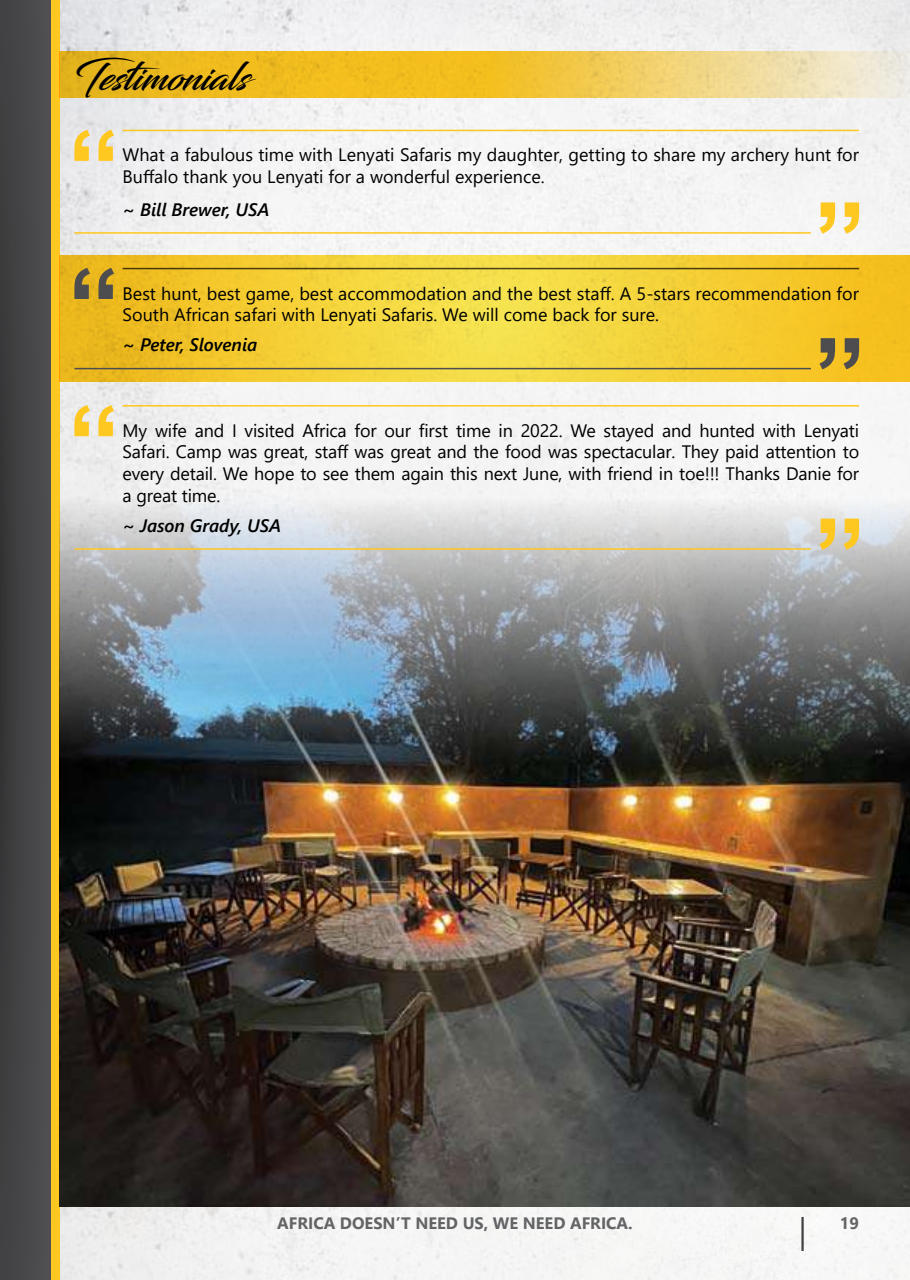
<style>
.page{position:relative;width:910px;height:1280px;background:#fff}
.page>*{position:absolute;margin:0;border:0;box-sizing:border-box;transform-origin:0 0}
.t1{font:39px "Blacksword";color:#000}
.t2{font:18px/21.6px "Segoe UI";color:#000}
.t3{font:italic 600 18px "Segoe UI";color:#000}
.t4{font:700 16.5px "Segoe UI";color:#636466}
</style>
<div class="page">
<img style="left:60px;top:0;width:850px;height:1280px">
<div style="left:0;top:0;width:51px;height:1280px;background:linear-gradient(to right,#3a393b,#4f5052)"></div>
<div style="left:51px;top:0;width:9px;height:1280px;background:#ffc820"></div>
<hr style="left:801px;top:1217px;width:3px;height:34px;background:#414042">
<img style="left:60px;top:382px;width:850px;height:824px">
<svg style="left:60px;top:51px;width:850px;height:47px;background:#efc850"></svg>
<svg style="left:60px;top:255px;width:850px;height:127px;background:#f2cd34"></svg>
<svg style="left:74px;top:130px;width:40px;height:31px"></svg>
<svg style="left:74px;top:405px;width:40px;height:31px"></svg>
<svg style="left:819px;top:202px;width:40px;height:32px"></svg>
<svg style="left:819px;top:519px;width:40px;height:31px"></svg>
<hr style="left:123px;top:130px;width:736px;height:1px;background:#ffc820">
<hr style="left:123px;top:405px;width:736px;height:1px;background:#ffc820">
<hr style="left:74px;top:232px;width:737px;height:2px;background:#ffc820">
<hr style="left:74px;top:548px;width:737px;height:2px;background:#ffc820">
<svg style="left:74px;top:268px;width:40px;height:31px"></svg>
<svg style="left:819px;top:338px;width:40px;height:31px"></svg>
<hr style="left:123px;top:268px;width:736px;height:1px;background:#4d4d4f">
<hr style="left:74px;top:368px;width:737px;height:1px;background:#4d4d4f">
<h1 class="t1" style="left:74px;top:53px;width:176px">Testimonials</h1>
<p class="t2" style="left:123px;top:143px;width:738px">What a fabulous time with Lenyati Safaris my daughter, getting to share my archery hunt for<br>Buffalo thank you Lenyati for a wonderful experience.</p>
<p class="t3" style="left:123px;top:192px;width:148px">~ Bill Brewer, USA</p>
<p class="t2" style="left:123px;top:281px;width:738px">Best hunt, best game, best accommodation and the best staff. A 5-stars recommendation for<br>South African safari with Lenyati Safaris. We will come back for sure.</p>
<p class="t3" style="left:123px;top:328px;width:136px">~ Peter, Slovenia</p>
<p class="t2" style="left:123px;top:418px;width:738px;text-align:justify">My wife and I visited Africa for our first time in 2022. We stayed and hunted with Lenyati Safari. Camp was great, staff was great and the food was spectacular. They paid attention to every detail. We hope to see them again this next June, with friend in toe!!! Thanks Danie for a great time.</p>
<p class="t3" style="left:123px;top:508px;width:160px">~ Jason Grady, USA</p>
<p class="t4" style="left:277px;top:1207px;width:357px">AFRICA DOESN’T NEED US, WE NEED AFRICA.</p>
<p class="t4" style="left:840px;top:1207px;width:20px">19</p>
</div>
